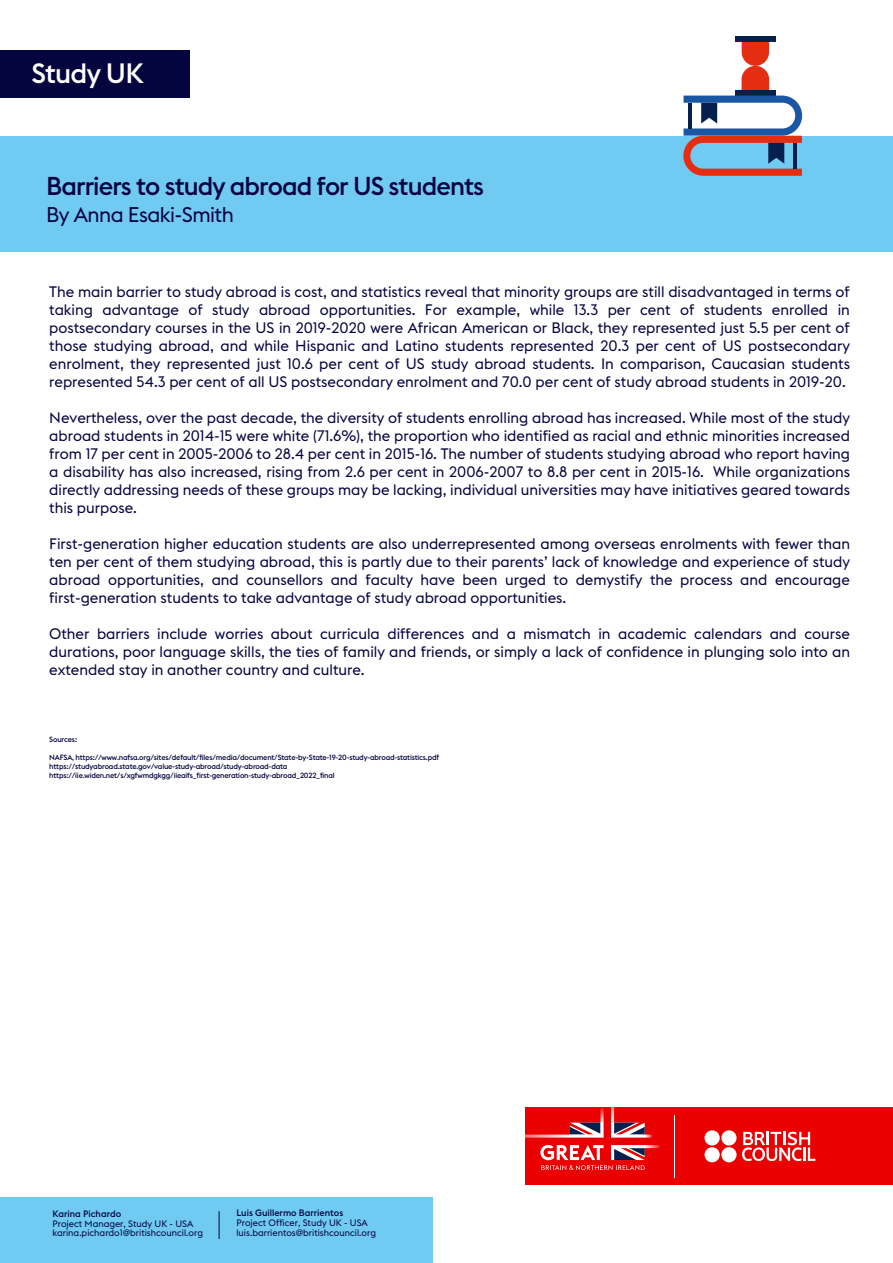
<style>
.page{position:relative;width:893px;height:1263px;background:#fff}
.page>*{position:absolute;margin:0;border:0;box-sizing:border-box;transform-origin:0 0}
.t1{font:500 27.6px "Euclid Flex B";letter-spacing:-.025em;color:#fff}
.t2{font:500 25.5px "Euclid Flex B";letter-spacing:-.035em;color:#04043f}
.t3{font:21px "Euclid Flex B";letter-spacing:-.025em;color:#04043f}
.t4{font:15px/18px "Euclid Flex B";color:#04043f;text-align:justify}
.t5{font:9.3px/9.9px "Euclid Flex B";color:#04043f}
.t6{font:500 9.3px "Euclid Flex B";color:#04043f}
.t7{font:500 7.5px/9px "Euclid Flex B";letter-spacing:-.025em;color:#04043f}
</style>
<div class="page">
<div style="left:0;top:137px;width:893px;height:115px;background:#71caf2"></div>
<div style="left:0;top:51px;width:190px;height:47px;background:#04043f"></div>
<div style="left:525px;top:1108px;width:368px;height:77px;background:#ea0000"></div>
<svg style="left:614px;top:1123px;width:31px;height:11px"></svg>
<svg style="left:570px;top:1123px;width:31px;height:11px"></svg>
<svg style="left:645px;top:1145px;width:15px;height:3px"></svg>
<svg style="left:614px;top:1134px;width:38px;height:3px"></svg>
<svg style="left:540px;top:1145px;width:105px;height:25px"></svg>
<hr style="left:674px;top:1115px;width:1px;height:62px;background:#fff">
<svg style="left:742px;top:1132px;width:73px;height:29px"></svg>
<div style="left:721px;top:1130px;width:16px;height:15px;background:#fff;border-radius:50%"></div>
<div style="left:704px;top:1130px;width:16px;height:15px;background:#fff;border-radius:50%"></div>
<div style="left:721px;top:1147px;width:16px;height:15px;background:#fff;border-radius:50%"></div>
<div style="left:704px;top:1147px;width:16px;height:15px;background:#fff;border-radius:50%"></div>
<svg style="left:611px;top:1107px;width:3px;height:30px"></svg>
<svg style="left:601px;top:1108px;width:3px;height:26px"></svg>
<svg style="left:525px;top:1134px;width:79px;height:3px"></svg>
<svg style="left:742px;top:42px;width:27px;height:48px"></svg>
<div style="left:735px;top:90px;width:41px;height:6px;background:#06204d"></div>
<div style="left:735px;top:36px;width:41px;height:6px;background:#06204d"></div>
<svg style="left:683px;top:96px;width:119px;height:80px"></svg>
<hr style="left:689px;top:103px;width:3px;height:25px;background:#06204d">
<hr style="left:793px;top:143px;width:4px;height:26px;background:#06204d">
<div style="left:0;top:1197px;width:433px;height:66px;background:#71caf2"></div>
<svg style="left:219px;top:1211px;width:1px;height:28px"></svg>
<h1 class="t1" style="left:32px;top:58px;width:113px">Study UK</h1>
<h2 class="t2" style="left:46px;top:171px;width:439px">Barriers to study abroad for US students</h2>
<h3 class="t3" style="left:46px;top:202px;width:189px">By Anna Esaki-Smith</h3>
<p class="t4" style="left:49px;top:283px;width:802px">The main barrier to study abroad is cost, and statistics reveal that minority groups are still disadvantaged in terms of taking advantage of study abroad opportunities. For example, while 13.3 per cent of students enrolled in postsecondary courses in the US in 2019-2020 were African American or Black, they represented just 5.5 per cent of those studying abroad, and while Hispanic and Latino students represented 20.3 per cent of US postsecondary enrolment, they represented just 10.6 per cent of US study abroad students. In comparison, Caucasian students represented 54.3 per cent of all US postsecondary enrolment and 70.0 per cent of study abroad students in 2019-20.</p>
<p class="t4" style="left:49px;top:409px;width:802px">Nevertheless, over the past decade, the diversity of students enrolling abroad has increased. While most of the study abroad students in 2014-15 were white (71.6%), the proportion who identified as racial and ethnic minorities increased from 17 per cent in 2005-2006 to 28.4 per cent in 2015-16. The number of students studying abroad who report having a disability has also increased, rising from 2.6 per cent in 2006-2007 to 8.8 per cent in 2015-16. While organizations directly addressing needs of these groups may be lacking, individual universities may have initiatives geared towards this purpose.</p>
<p class="t4" style="left:49px;top:535px;width:802px">First-generation higher education students are also underrepresented among overseas enrolments with fewer than ten per cent of them studying abroad, this is partly due to their parents’ lack of knowledge and experience of study abroad opportunities, and counsellors and faculty have been urged to demystify the process and encourage first-generation students to take advantage of study abroad opportunities.</p>
<p class="t4" style="left:49px;top:625px;width:802px">Other barriers include worries about curricula differences and a mismatch in academic calendars and course durations, poor language skills, the ties of family and friends, or simply a lack of confidence in plunging solo into an extended stay in another country and culture.</p>
<p class="t7" style="left:49px;top:735px;width:29px">Sources:</p>
<p class="t7" style="left:49px;top:753px;width:391px">NAFSA, https://www.nafsa.org/sites/default/files/media/document/State-by-State-19-20-study-abroad-statistics.pdf https://studyabroad.state.gov/value-study-abroad/study-abroad-data https://iie.widen.net/s/xgfwmdgkgg/iieaifs_first-generation-study-abroad_2022_final</p>
<p class="t6" style="left:52px;top:1208px;width:70px">Karina Pichardo</p>
<p class="t5" style="left:52px;top:1218px;width:152px">Project Manager, Study UK - USA karina.pichardo1@britishcouncil.org</p>
<p class="t6" style="left:236px;top:1207px;width:108px">Luis Guillermo Barrientos</p>
<p class="t5" style="left:236px;top:1218px;width:141px">Project Officer, Study UK - USA luis.barrientos@britishcouncil.org</p>
</div>
